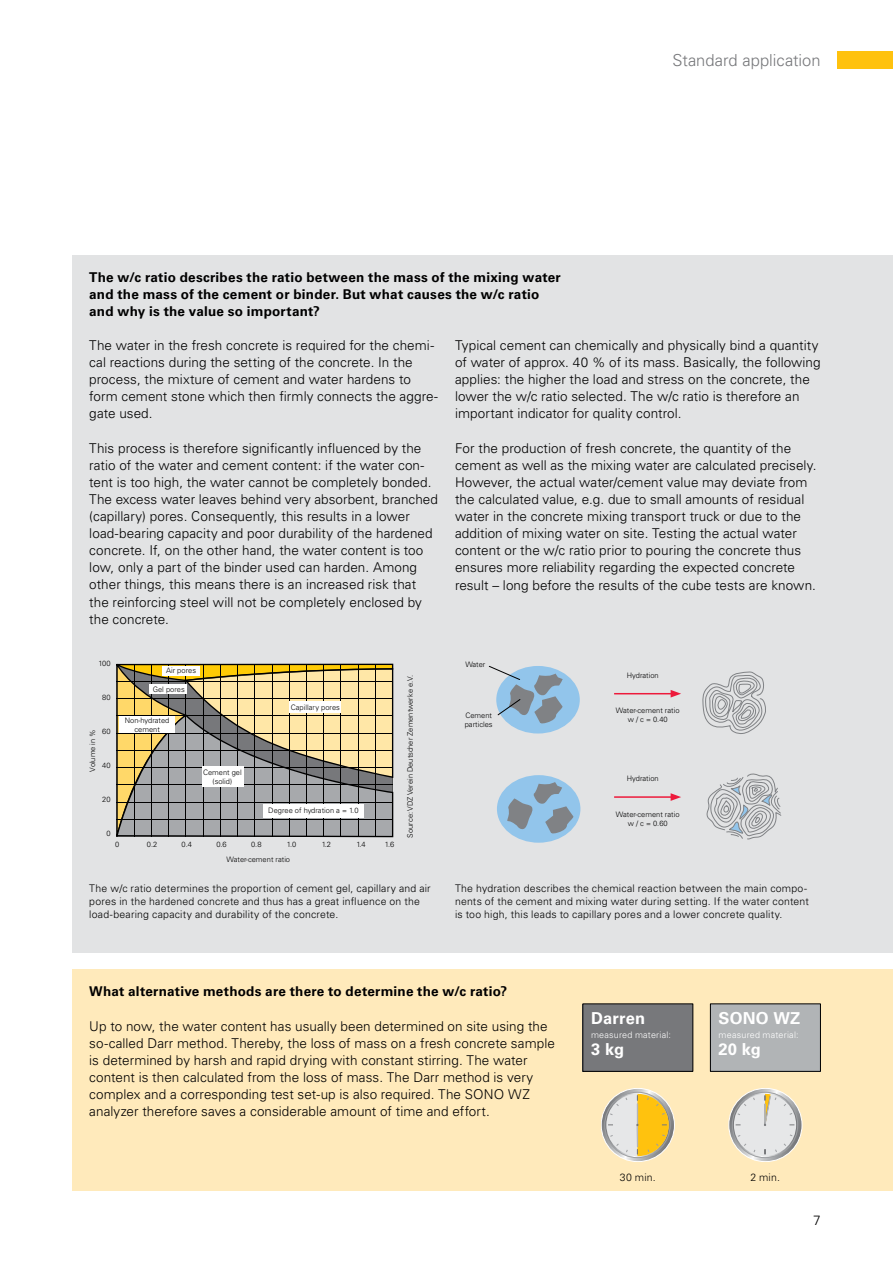
<style>
.page{position:relative;width:893px;height:1263px;background:#fff}
.page>*{position:absolute;margin:0;border:0;box-sizing:border-box;transform-origin:0 0}
.t1{font:300 16.5px "Univers LT Pro";color:#77787b}
.t2{font:700 16.5px "Univers LT Pro";letter-spacing:.01em;color:#fff}
.t3{font:300 13.5px/17.1px "Univers LT Pro";letter-spacing:.005em;color:#000}
.t4{font:700 13.5px/17.1px "Univers LT Pro";letter-spacing:.02em;color:#000}
.t5{font:300 10.5px/12.8px "Univers LT Pro";letter-spacing:.02em;color:#000}
.t6{font:300 9px "Univers LT Pro";letter-spacing:.025em;color:#fff}
.t7{font:300 7.5px/9px "Univers LT Pro";color:#000;text-align:center}
</style>
<div class="page">
<div style="left:838px;top:51px;width:55px;height:17px;background:#ffc20e"></div>
<div style="left:72px;top:255px;width:821px;height:697px;background:#e2e3e4"></div>
<div style="left:72px;top:969px;width:821px;height:222px;background:#ffeabb"></div>
<div style="left:497px;top:775px;width:83px;height:68px;background:#92c5eb;border-radius:50%"></div>
<div style="left:496px;top:666px;width:84px;height:67px;background:#92c5eb;border-radius:50%"></div>
<svg style="left:506px;top:782px;width:68px;height:53px"></svg>
<svg style="left:702px;top:671px;width:64px;height:63px"></svg>
<svg style="left:707px;top:773px;width:74px;height:66px"></svg>
<div style="left:583px;top:1004px;width:110px;height:67px;background:#77787b"></div>
<div style="left:710px;top:1004px;width:110px;height:67px;background:#b1b4b6"></div>
<div style="left:710px;top:1003px;width:111px;height:68px;border:1px solid #000"></div>
<svg style="left:601px;top:1088px;width:73px;height:73px"></svg>
<div style="left:601px;top:1088px;width:73px;height:73px;border:1px solid #fff;border-radius:50%"></div>
<div style="left:605px;top:1092px;width:65px;height:66px;border:1px solid #9d9fa2;border-radius:50%"></div>
<svg style="left:608px;top:1094px;width:61px;height:62px;background:#e5cd85"></svg>
<svg style="left:729px;top:1088px;width:73px;height:73px"></svg>
<div style="left:729px;top:1088px;width:73px;height:73px;border:1px solid #fff;border-radius:50%"></div>
<div style="left:732px;top:1092px;width:66px;height:66px;border:1px solid #9d9fa2;border-radius:50%"></div>
<svg style="left:734px;top:1094px;width:62px;height:62px"></svg>
<svg style="left:736px;top:1094px;width:58px;height:60px;background:#dcdcd9"></svg>
<svg style="left:116px;top:664px;width:277px;height:173px;background:#aaa081"></svg>
<div style="left:263px;top:804px;width:101px;height:13px;background:#fff"></div>
<div style="left:202px;top:766px;width:41px;height:20px;background:#fff"></div>
<div style="left:289px;top:702px;width:51px;height:11px;background:#fff"></div>
<div style="left:119px;top:716px;width:56px;height:16px;background:#fff"></div>
<div style="left:162px;top:666px;width:38px;height:9px;background:#fff"></div>
<hr style="left:614px;top:693px;width:59px;height:1px;background:#ed1a3b">
<svg style="left:671px;top:690px;width:10px;height:7px"></svg>
<hr style="left:614px;top:796px;width:59px;height:2px;background:#ed1a3b">
<svg style="left:671px;top:793px;width:10px;height:8px"></svg>
<svg style="left:489px;top:666px;width:74px;height:59px"></svg>
<div style="left:150px;top:685px;width:37px;height:9px;background:#fff"></div>
<p class="t1" style="left:672px;top:50px;width:150px">Standard application</p>
<p class="t4" style="left:89px;top:269px;width:473px">The w/c ratio describes the ratio between the mass of the mixing water and the mass of the cement or binder. But what causes the w/c ratio and why is the value so important?</p>
<p class="t3" style="left:89px;top:337px;width:350px">The water in the fresh concrete is required for the chemi&shy;cal reactions during the setting of the concrete. In the process, the mixture of cement and water hardens to form cement stone which then firmly connects the aggre&shy;gate used.</p>
<p class="t3" style="left:89px;top:439px;width:350px">This process is therefore significantly influenced by the ratio of the water and cement content: if the water con&shy;tent is too high, the water cannot be completely bonded.<br>The excess water leaves behind very absorbent, branched (capillary) pores. Consequently, this results in a lower load-bearing capacity and poor durability of the hardened concrete. If, on the other hand, the water content is too low, only a part of the binder used can harden. Among other things, this means there is an increased risk that the reinforcing steel will not be completely enclosed by the concrete.</p>
<p class="t3" style="left:455px;top:337px;width:367px">Typical cement can chemically and physically bind a quantity of water of approx. 40 % of its mass. Basically, the following applies: the higher the load and stress on the concrete, the lower the w/c ratio selected. The w/c ratio is therefore an important indicator for quality control.</p>
<p class="t3" style="left:455px;top:439px;width:363px">For the production of fresh concrete, the quantity of the cement as well as the mixing water are calculated precisely.<br>However, the actual water/cement value may deviate from the calculated value, e.g. due to small amounts of residual water in the concrete mixing transport truck or due to the addition of mixing water on site. Testing the actual water content or the w/c ratio prior to pouring the concrete thus ensures more reliability regarding the expected concrete result – long before the results of the cube tests are known.</p>
<p class="t7" style="left:99px;top:659px;width:14px">100</p>
<p class="t7" style="left:102px;top:693px;width:10px">80</p>
<p class="t7" style="left:102px;top:727px;width:10px">60</p>
<p class="t7" style="left:88px;top:771px;width:44px;rotate:-90deg">Volume in %</p>
<p class="t7" style="left:102px;top:761px;width:10px">40</p>
<p class="t7" style="left:102px;top:795px;width:10px">20</p>
<p class="t7" style="left:106px;top:829px;width:6px">0</p>
<p class="t7" style="left:166px;top:666px;width:32px">Air pores</p>
<p class="t7" style="left:153px;top:684px;width:34px">Gel pores</p>
<p class="t7" style="left:125px;top:716px;width:46px">Non-hydrated cement</p>
<p class="t7" style="left:203px;top:767px;width:40px">Cement gel (solid)</p>
<p class="t7" style="left:291px;top:703px;width:51px">Capillary pores</p>
<p class="t7" style="left:268px;top:806px;width:92px">Degree of hydration a = 1.0</p>
<p class="t7" style="left:115px;top:840px;width:6px">0</p>
<p class="t7" style="left:147px;top:840px;width:12px">0.2</p>
<p class="t7" style="left:182px;top:840px;width:12px">0.4</p>
<p class="t7" style="left:216px;top:840px;width:12px">0.6</p>
<p class="t7" style="left:251px;top:840px;width:12px">0.8</p>
<p class="t7" style="left:287px;top:840px;width:11px">1.0</p>
<p class="t7" style="left:322px;top:840px;width:11px">1.2</p>
<p class="t7" style="left:356px;top:840px;width:11px">1.4</p>
<p class="t7" style="left:385px;top:840px;width:11px">1.6</p>
<p class="t7" style="left:227px;top:855px;width:65px">Water-cement ratio</p>
<p class="t7" style="left:406px;top:837px;width:164px;rotate:-90deg">Source: VDZ Verein Deutscher Zementwerke e.V.</p>
<p class="t7" style="left:465px;top:660px;width:22px">Water</p>
<p class="t7" style="left:465px;top:711px;width:29px;text-align:left">Cement particles</p>
<p class="t7" style="left:627px;top:670px;width:33px">Hydration</p>
<p class="t7" style="left:616px;top:706px;width:65px">Water-cement ratio w / c = 0.40</p>
<p class="t7" style="left:627px;top:774px;width:33px">Hydration</p>
<p class="t7" style="left:616px;top:809px;width:65px">Water-cement ratio w / c = 0.60</p>
<p class="t5" style="left:89px;top:882px;width:343px">The w/c ratio determines the proportion of cement gel, capillary and air pores in the hardened concrete and thus has a great influence on the load-bearing capacity and durability of the concrete.</p>
<p class="t5" style="left:455px;top:882px;width:355px">The hydration describes the chemical reaction between the main compo&shy;nents of the cement and mixing water during setting. If the water content is too high, this leads to capillary pores and a lower concrete quality.</p>
<p class="t4" style="left:89px;top:984px;width:419px">What alternative methods are there to determine the w/c ratio?</p>
<p class="t3" style="left:89px;top:1017px;width:467px">Up to now, the water content has usually been determined on site using the so-called Darr method. Thereby, the loss of mass on a fresh concrete sample is determined by harsh and rapid drying with constant stirring. The water content is then calculated from the loss of mass. The Darr method is very complex and a corresponding test set-up is also required. The SONO WZ analyzer therefore saves a considerable amount of time and effort.</p>
<p class="t2" style="left:591px;top:1009px;width:56px">Darren</p>
<p class="t6" style="left:591px;top:1029px;width:81px">measured material:</p>
<p class="t2" style="left:591px;top:1039px;width:35px">3 kg</p>
<p class="t2" style="left:719px;top:1009px;width:83px">SONO WZ</p>
<p class="t6" style="left:719px;top:1029px;width:81px">measured material:</p>
<p class="t2" style="left:719px;top:1039px;width:44px">20 kg</p>
<p class="t5" style="left:620px;top:1171px;width:37px">30 min.</p>
<p class="t5" style="left:750px;top:1171px;width:31px">2 min.</p>
<p class="t3" style="left:813px;top:1211px;width:9px">7</p>
</div>
